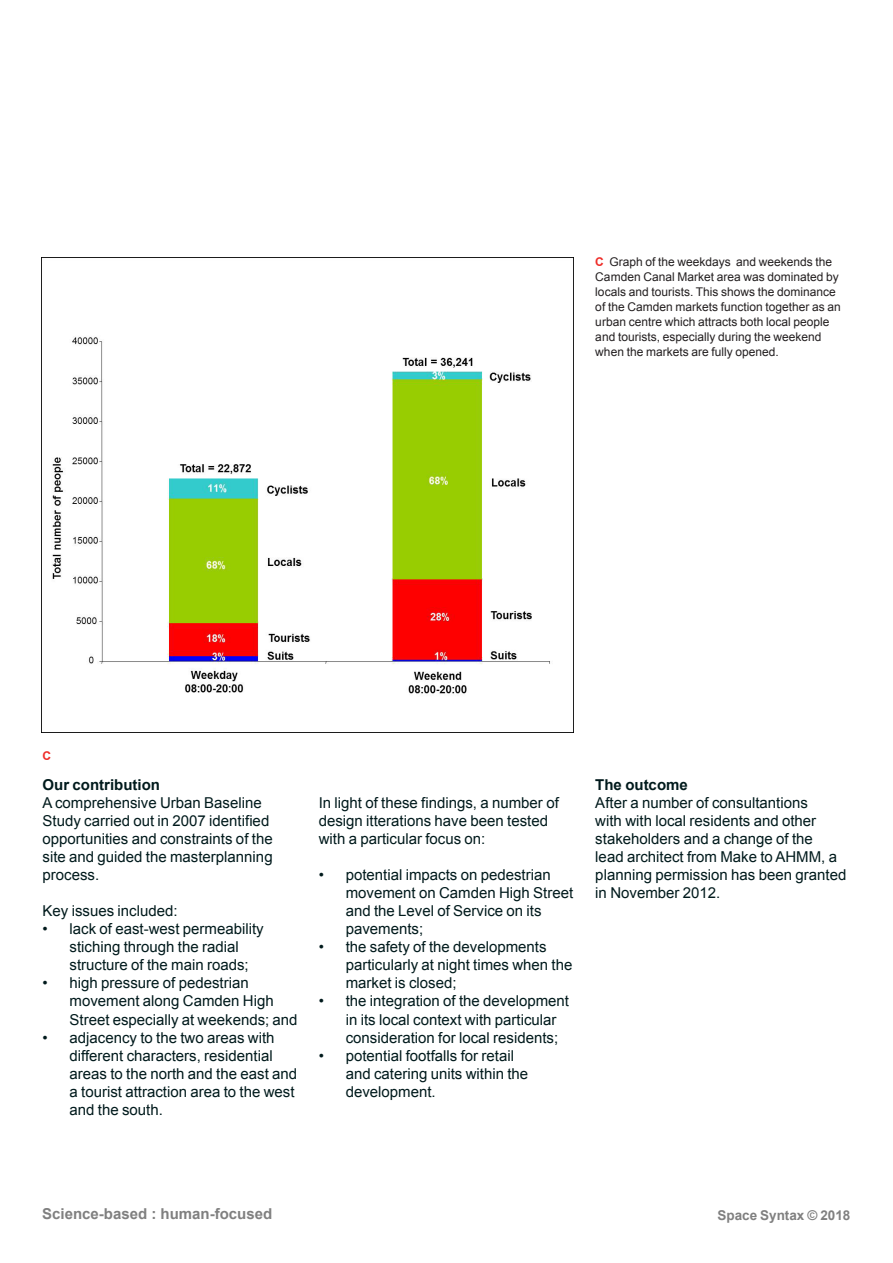
<style>
.page{position:relative;width:893px;height:1263px;background:#fff}
.page>*{position:absolute;margin:0;border:0;box-sizing:border-box;transform-origin:0 0}
.t1{font:15px/18px "Arial";color:#001a1c}
.t2{font:700 15px "Arial";color:#808080}
.t3{font:700 15px "Arial";color:#001a1c}
.t4{font:700 13.5px "Arial";color:#808080}
.t5{font:12px/15px "Arial";color:#231f20}
.t6{font:700 12px "Arial";color:#ee2d29}
.s1{font-weight:700;color:#ee2d29}
</style>
<div class="page">
<img style="left:42px;top:257px;width:531px;height:476px">
<p class="t5" style="left:595px;top:254px;width:247px"><span class="s1">C</span> Graph of the weekdays and weekends the Camden Canal Market area was dominated by locals and tourists. This shows the dominance of the Camden markets function together as an urban centre which attracts both local people and tourists, especially during the weekend when the markets are fully opened.</p>
<p class="t6" style="left:43px;top:748px;width:10px">C</p>
<p class="t3" style="left:43px;top:775px;width:119px">Our contribution</p>
<p class="t1" style="left:43px;top:794px;width:232px">A comprehensive Urban Baseline<br>Study carried out in 2007 identified opportunities and constraints of the site and guided the masterplanning process.</p>
<p class="t1" style="left:43px;top:902px;width:137px">Key issues included:</p>
<p class="t1" style="left:70px;top:920px;width:196px;text-indent:-27px">• lack of east-west permeability stiching through the radial structure of the main roads;</p>
<p class="t1" style="left:70px;top:974px;width:230px;text-indent:-27px">• high pressure of pedestrian movement along Camden High<br>Street especially at weekends; and</p>
<p class="t1" style="left:70px;top:1028px;width:229px;text-indent:-27px">• adjacency to the two areas with different characters, residential areas to the north and the east and a tourist attraction area to the west and the south.</p>
<p class="t1" style="left:319px;top:794px;width:242px">In light of these findings, a number of design itterations have been tested with a particular focus on:</p>
<p class="t1" style="left:346px;top:866px;width:229px;text-indent:-27px">• potential impacts on pedestrian movement on Camden High Street and the Level of Service on its pavements;</p>
<p class="t1" style="left:346px;top:938px;width:228px;text-indent:-27px">• the safety of the developments particularly at night times when the market is closed;</p>
<p class="t1" style="left:346px;top:992px;width:225px;text-indent:-27px">• the integration of the development in its local context with particular consideration for local residents;</p>
<p class="t1" style="left:346px;top:1046px;width:184px;text-indent:-27px">• potential footfalls for retail and catering units within the development.</p>
<p class="t3" style="left:595px;top:775px;width:94px">The outcome</p>
<p class="t1" style="left:595px;top:794px;width:252px">After a number of consultantions<br>with with local residents and other stakeholders and a change of the<br>lead architect from Make to AHMM, a planning permission has been granted in November 2012.</p>
<p class="t2" style="left:42px;top:1204px;width:232px">Science-based : human-focused</p>
<p class="t4" style="left:717px;top:1206px;width:135px">Space Syntax © 2018</p>
</div>
